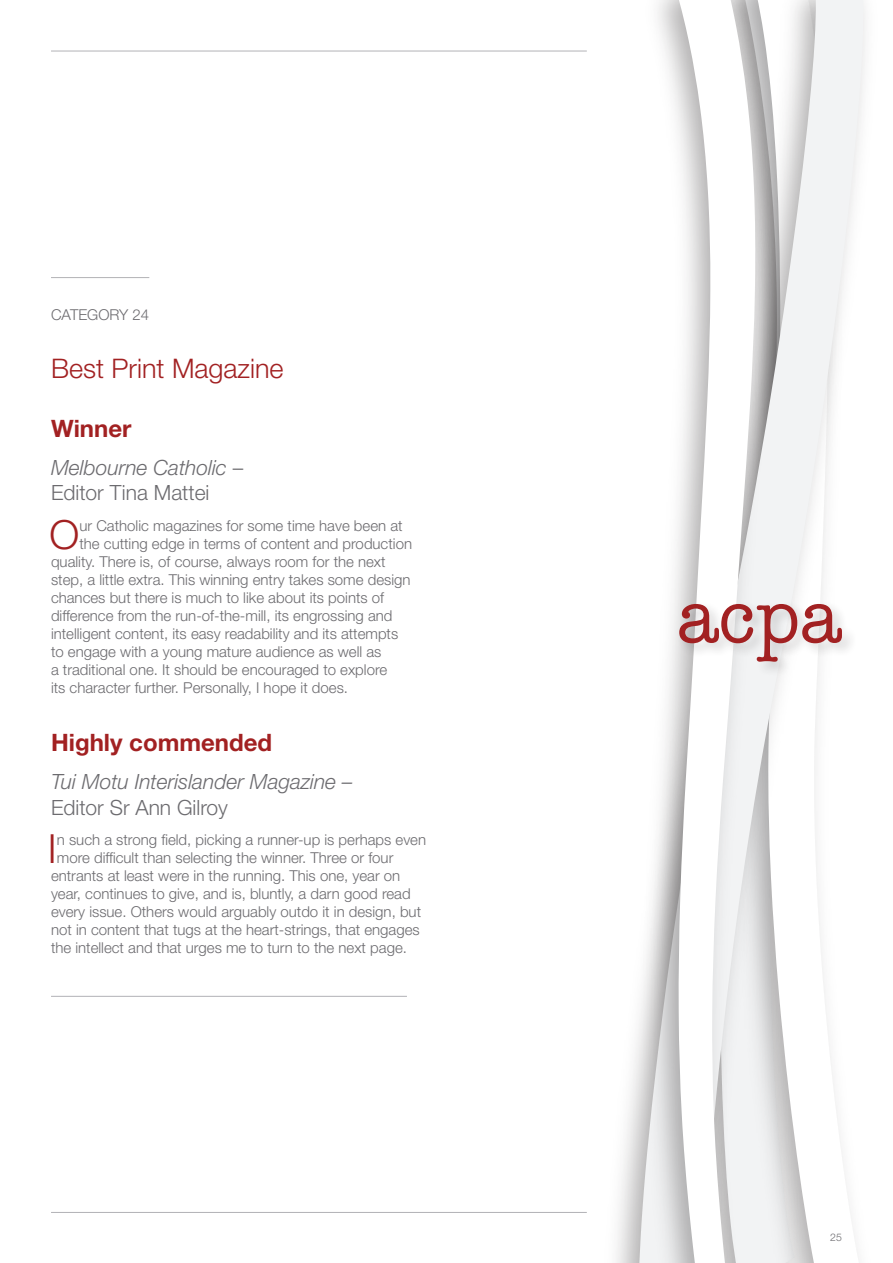
<style>
.page{position:relative;width:893px;height:1263px;background:#fff}
.page>*{position:absolute;margin:0;border:0;box-sizing:border-box;transform-origin:0 0}
._5_Comment{font:300 40.2px "Helvetica Neue LT Std";color:#a22122}
._6_Comment_line_unde{font:300 40.2px "Helvetica Neue LT Std";color:#a22122}
._2_Best_XX{font:300 27px "Helvetica Neue LT Std";color:#a22122}
._3_WINNER{font:700 24px "Helvetica Neue LT Std";color:#a22122}
._4_Paper{font:italic 300 21px/25.2px "Helvetica Neue LT Std";color:#6c6b6f}
._5_Comment-2{font:300 15px "Helvetica Neue LT Std";color:#6c6b6f}
._6_Comment_line_unde-2{font:300 15px "Helvetica Neue LT Std";color:#6c6b6f}
._1_CATEGORY{font:300 15px "Helvetica Neue LT Std";color:#6c6b6f}
.t1{font:300 10.5px "Helvetica Neue LT Std";color:#6c6b6f}
.s1{font-style:normal}
</style>
<div class="page">
<svg style="left:777px;top:0;width:87px;height:1263px"></svg>
<img style="left:633px;top:0;width:144px;height:1263px">
<svg style="left:677px;top:0;width:79px;height:1263px"></svg>
<hr style="left:51px;top:51px;width:536px;height:1px;background:#b2b2b6">
<hr style="left:51px;top:1212px;width:536px;height:1px;background:#b2b2b6">
<hr style="left:51px;top:277px;width:98px;height:1px;background:#b2b2b6">
<hr style="left:51px;top:996px;width:356px;height:1px;background:#b2b2b6">
<div style="left:676px;top:601px;width:181px;height:76px;background:#231f20;opacity:.18"></div>
<svg style="left:679px;top:604px;width:163px;height:58px"></svg>
<p class="_1_CATEGORY" style="left:51px;top:306px;width:100px">CATEGORY 24</p>
<p class="_2_Best_XX" style="left:51px;top:352px;width:234px">Best Print Magazine</p>
<p class="_3_WINNER" style="left:51px;top:414px;width:82px">Winner</p>
<p class="_4_Paper" style="left:51px;top:455px;width:194px">Melbourne Catholic <span class="s1">–<br>Editor Tina Mattei</span></p>
<p class="_5_Comment" style="left:50px;top:510px;width:31px">O</p>
<p class="_5_Comment-2" style="left:79px;top:516px;width:325px">ur Catholic magazines for some time have been at</p>
<p class="_5_Comment-2" style="left:79px;top:534px;width:334px">the cutting edge in terms of content and production</p>
<p class="_5_Comment-2" style="left:51px;top:552px;width:336px">quality. There is, of course, always room for the next</p>
<p class="_5_Comment-2" style="left:51px;top:570px;width:361px">step, a little extra. This winning entry takes some design</p>
<p class="_5_Comment-2" style="left:51px;top:588px;width:335px">chances but there is much to like about its points of</p>
<p class="_5_Comment-2" style="left:51px;top:606px;width:343px">difference from the run-of-the-mill, its engrossing and</p>
<p class="_5_Comment-2" style="left:51px;top:624px;width:349px">intelligent content, its easy readability and its attempts</p>
<p class="_5_Comment-2" style="left:51px;top:642px;width:332px">to engage with a young mature audience as well as</p>
<p class="_5_Comment-2" style="left:51px;top:660px;width:338px">a traditional one. It should be encouraged to explore</p>
<p class="_5_Comment-2" style="left:51px;top:678px;width:299px">its character further. Personally, I hope it does.</p>
<p class="_3_WINNER" style="left:51px;top:728px;width:223px">Highly commended</p>
<p class="_4_Paper" style="left:51px;top:769px;width:303px">Tui Motu Interislander Magazine –<br><span class="s1">Editor Sr Ann Gilroy</span></p>
<p class="_6_Comment_line_unde" style="left:48px;top:824px;width:10px">I</p>
<p class="_6_Comment_line_unde-2" style="left:57px;top:831px;width:371px">n such a strong field, picking a runner-up is perhaps even</p>
<p class="_6_Comment_line_unde-2" style="left:57px;top:849px;width:338px">more difficult than selecting the winner. Three or four</p>
<p class="_6_Comment_line_unde-2" style="left:51px;top:867px;width:351px">entrants at least were in the running. This one, year on</p>
<p class="_6_Comment_line_unde-2" style="left:51px;top:885px;width:361px">year, continues to give, and is, bluntly, a darn good read</p>
<p class="_6_Comment_line_unde-2" style="left:51px;top:903px;width:372px">every issue. Others would arguably outdo it in design, but</p>
<p class="_6_Comment_line_unde-2" style="left:51px;top:921px;width:370px">not in content that tugs at the heart-strings, that engages</p>
<p class="_6_Comment_line_unde-2" style="left:51px;top:939px;width:357px">the intellect and that urges me to turn to the next page.</p>
<p class="t1" style="left:830px;top:1231px;width:13px">25</p>
</div>
